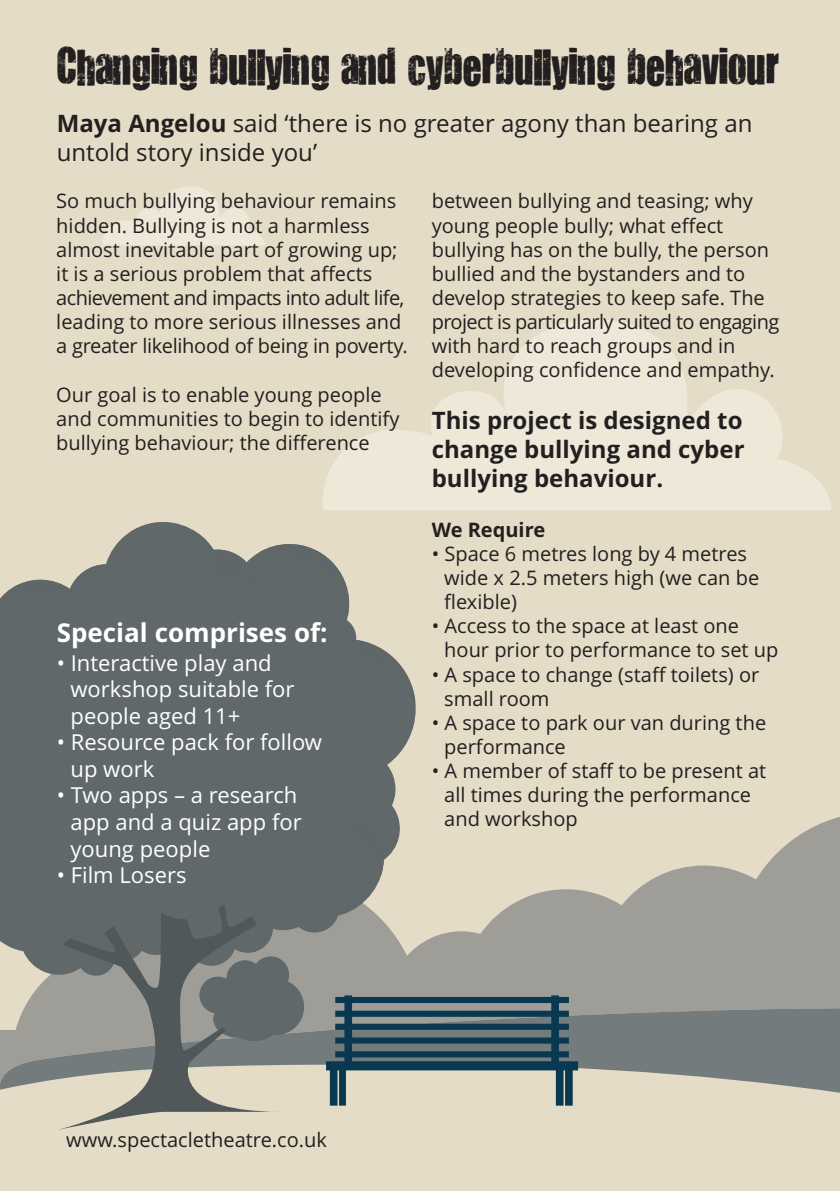
<style>
.page{position:relative;width:840px;height:1191px;background:#fff}
.page>*{position:absolute;margin:0;border:0;box-sizing:border-box;transform-origin:0 0}
.t1{font:42px "You Are Loved";letter-spacing:-.01em;color:#231f20}
.t2{font:700 26px "Open Sans";color:#fff}
.t3{font:24px/29px "Open Sans";color:#231f20}
.t4{font:700 24px/29px "Open Sans";color:#231f20;text-align:justify}
.t5{font:22px/26.6px "Open Sans";color:#fff}
.t6{font:20px/24.2px "Open Sans";color:#231f20}
.t7{font:700 20px "Open Sans";color:#231f20}
.s1{font-weight:700}
</style>
<div class="page">
<div style="left:0;top:0;width:839px;height:812px;background:#e4dcc6"></div>
<svg style="left:319px;top:319px;width:512px;height:191px;fill:#eee8d9"></svg>
<svg style="left:101px;top:186px;width:164px;height:59px"></svg>
<svg style="left:0;top:812px;width:839px;height:196px;fill:#9e9d98"></svg>
<svg style="left:0;top:1008px;width:839px;height:56px;fill:#747b7d"></svg>
<div style="left:0;top:1064px;width:839px;height:127px;background:#e4dcc6"></div>
<svg style="left:57px;top:1041px;width:229px;height:89px;fill:#e4dcc6"></svg>
<svg style="left:20px;top:952px;width:284px;height:89px"></svg>
<svg style="left:0;top:522px;width:415px;height:430px;fill:#606869"></svg>
<svg style="left:337px;top:638px;width:78px;height:64px"></svg>
<svg style="left:198px;top:533px;width:151px;height:83px"></svg>
<svg style="left:0;top:564px;width:106px;height:45px"></svg>
<div style="left:344px;top:808px;width:46px;height:68px;background:#606869"></div>
<svg style="left:326px;top:995px;width:251px;height:110px"></svg>
<h1 class="t1" style="left:57px;top:44px;width:723px">Changing bullying and cyberbullying behaviour</h1>
<p class="t3" style="left:57px;top:109px;width:696px"><span class="s1">Maya Angelou</span> said ‘there is no greater agony than bearing an untold story inside you’</p>
<p class="t6" style="left:56px;top:189px;width:353px">So much bullying behaviour remains hidden. Bullying is not a harmless almost inevitable part of growing up; it is a serious problem that affects achievement and impacts into adult life, leading to more serious illnesses and a greater likelihood of being in poverty.</p>
<p class="t6" style="left:56px;top:382px;width:344px">Our goal is to enable young people and communities to begin to identify bullying behaviour; the difference</p>
<p class="t6" style="left:431px;top:189px;width:349px">between bullying and teasing; why young people bully; what effect bullying has on the bully, the person bullied and the bystanders and to develop strategies to keep safe. The project is particularly suited to engaging with hard to reach groups and in developing confidence and empathy.</p>
<p class="t4" style="left:431px;top:406px;width:314px">This project is designed to change bullying and cyber bullying behaviour.</p>
<p class="t7" style="left:431px;top:518px;width:115px">We Require</p>
<p class="t6" style="left:444px;top:542px;width:316px;text-indent:-13px">• Space 6 metres long by 4 metres wide x 2.5 meters high (we can be flexible)</p>
<p class="t6" style="left:444px;top:614px;width:335px;text-indent:-13px">• Access to the space at least one hour prior to performance to set up</p>
<p class="t6" style="left:444px;top:662px;width:316px;text-indent:-12px">• A space to change (staff toilets) or small room</p>
<p class="t6" style="left:444px;top:711px;width:323px;text-indent:-13px">• A space to park our van during the performance</p>
<p class="t6" style="left:444px;top:759px;width:323px;text-indent:-13px">• A member of staff to be present at all times during the performance and workshop</p>
<h2 class="t2" style="left:57px;top:618px;width:272px">Special comprises of:</h2>
<p class="t5" style="left:70px;top:650px;width:225px;text-indent:-14px">• Interactive play and workshop suitable for people aged 11+</p>
<p class="t5" style="left:70px;top:729px;width:253px;text-indent:-14px">• Resource pack for follow up work</p>
<p class="t5" style="left:70px;top:782px;width:232px;text-indent:-14px">• Two apps – a research app and a quiz app for young people</p>
<p class="t5" style="left:57px;top:862px;width:131px">• Film Losers</p>
<p class="t6" style="left:66px;top:1127px;width:262px">www.spectacletheatre.co.uk</p>
</div>
